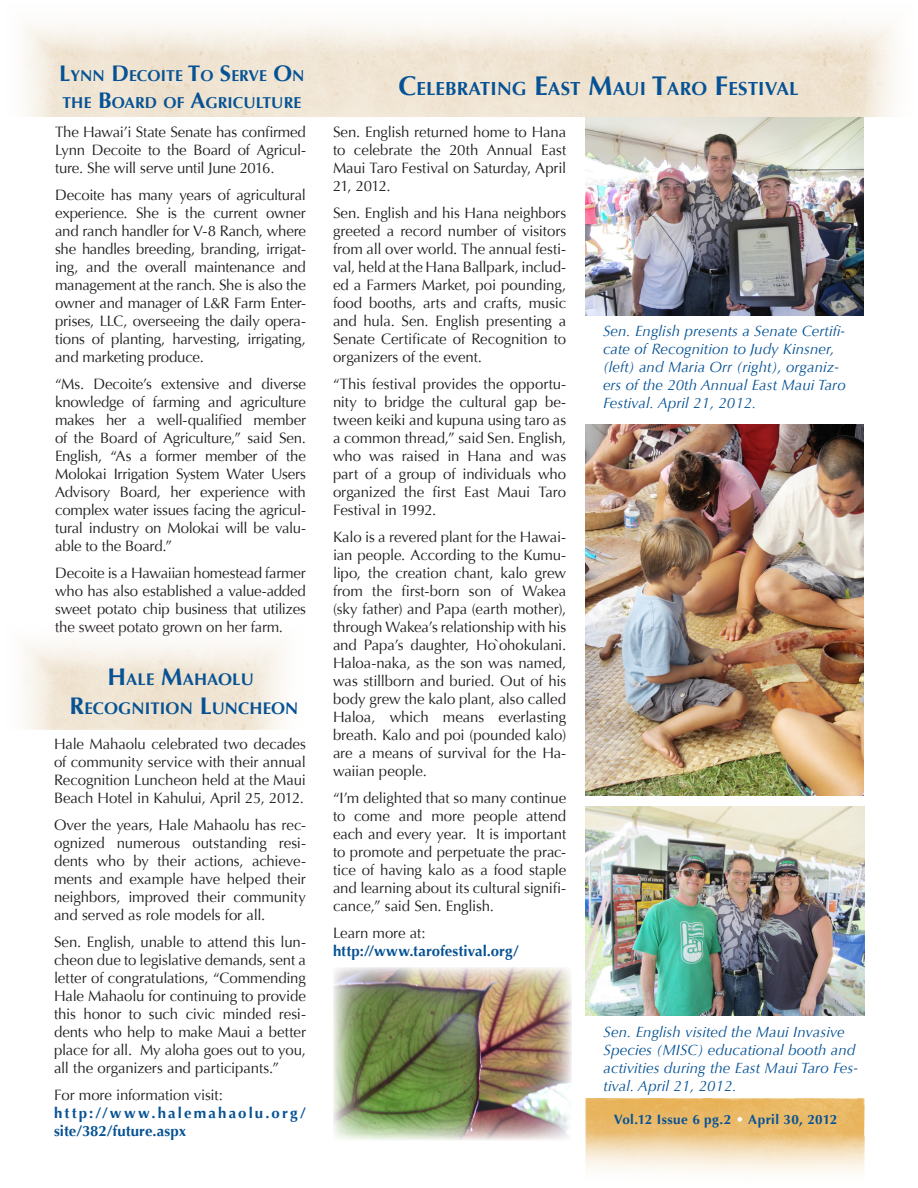
<style>
.page{position:relative;width:918px;height:1188px;background:#fff}
.page>*{position:absolute;margin:0;border:0;box-sizing:border-box;transform-origin:0 0}
.t1{font:700 18.9px "Optima";letter-spacing:.005em;color:#065294}
.t2{font:700 16.8px "Optima";letter-spacing:.005em;color:#065294}
.t3{font:700 15.75px "Optima";letter-spacing:.005em;color:#065294}
.Emphasis{font:15px/18px "Optima";letter-spacing:-.015em;color:#231f20;text-align:justify}
.t4{font:italic 15px/18px "Optima";letter-spacing:.005em;color:#065294}
.Emphasis-2{font:700 15px/18px "Optima";letter-spacing:.14em;color:#065294}
.Emphasis-3{font:700 15px "Optima";letter-spacing:.01em;color:#065294}
.Emphasis-4{font:700 13.5px "Optima";letter-spacing:.03em;color:#065294}
.s1{font-size:22.5px}
.s2{font-size:24px}
.s3{font-size:27px}
.s4{color:#fff}
</style>
<div class="page">
<img style="left:585px;top:117px;width:278px;height:198px">
<img style="left:586px;top:806px;width:279px;height:210px">
<img style="left:585px;top:424px;width:279px;height:372px">
<img style="left:333px;top:967px;width:239px;height:173px">
<img style="left:586px;top:1099px;width:279px;height:74px">
<img style="left:24px;top:21px;width:871px;height:96px">
<img style="left:24px;top:642px;width:259px;height:87px">
<p class="t3" style="left:59px;top:66px;width:247px"><span class="s1">L</span>YNN <span class="s1">D</span>ECOITE <span class="s1">T</span>O <span class="s1">S</span>ERVE <span class="s1">O</span>N</p>
<p class="t3" style="left:62px;top:93px;width:240px">THE <span class="s1">B</span>OARD OF <span class="s1">A</span>GRICULTURE</p>
<p class="Emphasis" style="left:55px;top:123px;width:252px">The Hawai’i State Senate has confirmed Lynn Decoite to the Board of Agricul&shy;ture. She will serve until June 2016.</p>
<p class="Emphasis" style="left:55px;top:186px;width:252px">Decoite has many years of agricultural experience. She is the current owner and ranch handler for V-8 Ranch, where she handles breeding, branding, irrigat&shy;ing, and the overall maintenance and management at the ranch. She is also the owner and manager of L&amp;R Farm Enter&shy;prises, LLC, overseeing the daily opera&shy;tions of planting, harvesting, irrigating, and marketing produce.</p>
<p class="Emphasis" style="left:55px;top:375px;width:252px">“Ms. Decoite’s extensive and diverse knowledge of farming and agriculture makes her a well-qualified member of the Board of Agriculture,” said Sen.<br>English, “As a former member of the Molokai Irrigation System Water Users Advisory Board, her experience with complex water issues facing the agricul&shy;tural industry on Molokai will be valu&shy;able to the Board.”</p>
<p class="Emphasis" style="left:55px;top:564px;width:252px">Decoite is a Hawaiian homestead farmer who has also established a value-added sweet potato chip business that utilizes the sweet potato grown on her farm.</p>
<p class="t2" style="left:107px;top:669px;width:148px"><span class="s2">H</span> ALE <span class="s2">M</span>AHAOLU</p>
<p class="t2" style="left:70px;top:698px;width:230px"><span class="s2">R</span>ECOGNITION <span class="s2">L</span>UNCHEON</p>
<p class="Emphasis" style="left:54px;top:735px;width:254px">Hale Mahaolu celebrated two decades of community service with their annual Recognition Luncheon held at the Maui Beach Hotel in Kahului, April 25, 2012.</p>
<p class="Emphasis" style="left:54px;top:816px;width:254px">Over the years, Hale Mahaolu has rec&shy;ognized numerous outstanding resi&shy;dents who by their actions, achieve&shy;ments and example have helped their neighbors, improved their community and served as role models for all.</p>
<p class="Emphasis" style="left:54px;top:933px;width:254px">Sen. English, unable to attend this lun&shy;cheon due to legislative demands, sent a letter of congratulations, “Commending Hale Mahaolu for continuing to provide this honor to such civic minded resi&shy;dents who help to make Maui a better place for all. My aloha goes out to you, all the organizers and participants.”</p>
<p class="Emphasis" style="left:54px;top:1086px;width:171px">For more information visit:</p>
<p class="Emphasis-2" style="left:54px;top:1104px;width:253px">http://www.halemahaolu.org/ site/382/future.aspx</p>
<p class="t1" style="left:398px;top:78px;width:402px"><span class="s3">C</span>ELEBRATI NG <span class="s3">E</span>AST <span class="s3">M</span>AUI <span class="s3">T</span>ARO <span class="s3">F</span> ESTIVAL</p>
<p class="Emphasis" style="left:333px;top:123px;width:235px">Sen. English returned home to Hana to celebrate the 20th Annual East Maui Taro Festival on Saturday, April 21, 2012.</p>
<p class="Emphasis" style="left:333px;top:204px;width:235px">Sen. English and his Hana neighbors greeted a record number of visitors from all over world. The annual festi&shy;val, held at the Hana Ballpark, includ&shy;ed a Farmers Market, poi pounding, food booths, arts and crafts, music and hula. Sen. English presenting a Senate Certificate of Recognition to organizers of the event.</p>
<p class="Emphasis" style="left:333px;top:375px;width:235px">“This festival provides the opportu&shy;nity to bridge the cultural gap be&shy;tween keiki and kupuna using taro as a common thread,” said Sen. English, who was raised in Hana and was part of a group of individuals who organized the first East Maui Taro Festival in 1992.</p>
<p class="Emphasis" style="left:333px;top:528px;width:235px">Kalo is a revered plant for the Hawai&shy;ian people. According to the Kumu&shy;lipo, the creation chant, kalo grew from the first-born son of Wakea (sky father) and Papa (earth mother), through Wakea’s relationship with his and Papa’s daughter, Ho`ohokulani.<br>Haloa-naka, as the son was named, was stillborn and buried. Out of his body grew the kalo plant, also called Haloa, which means everlasting breath. Kalo and poi (pounded kalo) are a means of survival for the Ha&shy;waiian people.</p>
<p class="Emphasis" style="left:333px;top:789px;width:235px">“I’m delighted that so many continue to come and more people attend each and every year. It is important to promote and perpetuate the prac&shy;tice of having kalo as a food staple and learning about its cultural signifi&shy;cance,” said Sen. English.</p>
<p class="Emphasis" style="left:333px;top:924px;width:94px">Learn more at:</p>
<p class="Emphasis-3" style="left:333px;top:942px;width:188px">http://www.tarofestival.org/</p>
<p class="t4" style="left:603px;top:322px;width:244px">Sen. English presents a Senate Certifi&shy;cate of Recognition to Judy Kinsner, (left) and Maria Orr (right), organiz&shy;ers of the 20th Annual East Maui Taro Festival. April 21, 2012.</p>
<p class="t4" style="left:604px;top:1023px;width:256px">Sen. English visited the Maui Invasive Species (MISC) educational booth and activities during the East Maui Taro Fes&shy;tival. April 21, 2012.</p>
<p class="Emphasis-4" style="left:614px;top:1112px;width:225px">Vol.12 Issue 6 pg.2 <span class="s4">•</span> April 30, 2012</p>
</div>
